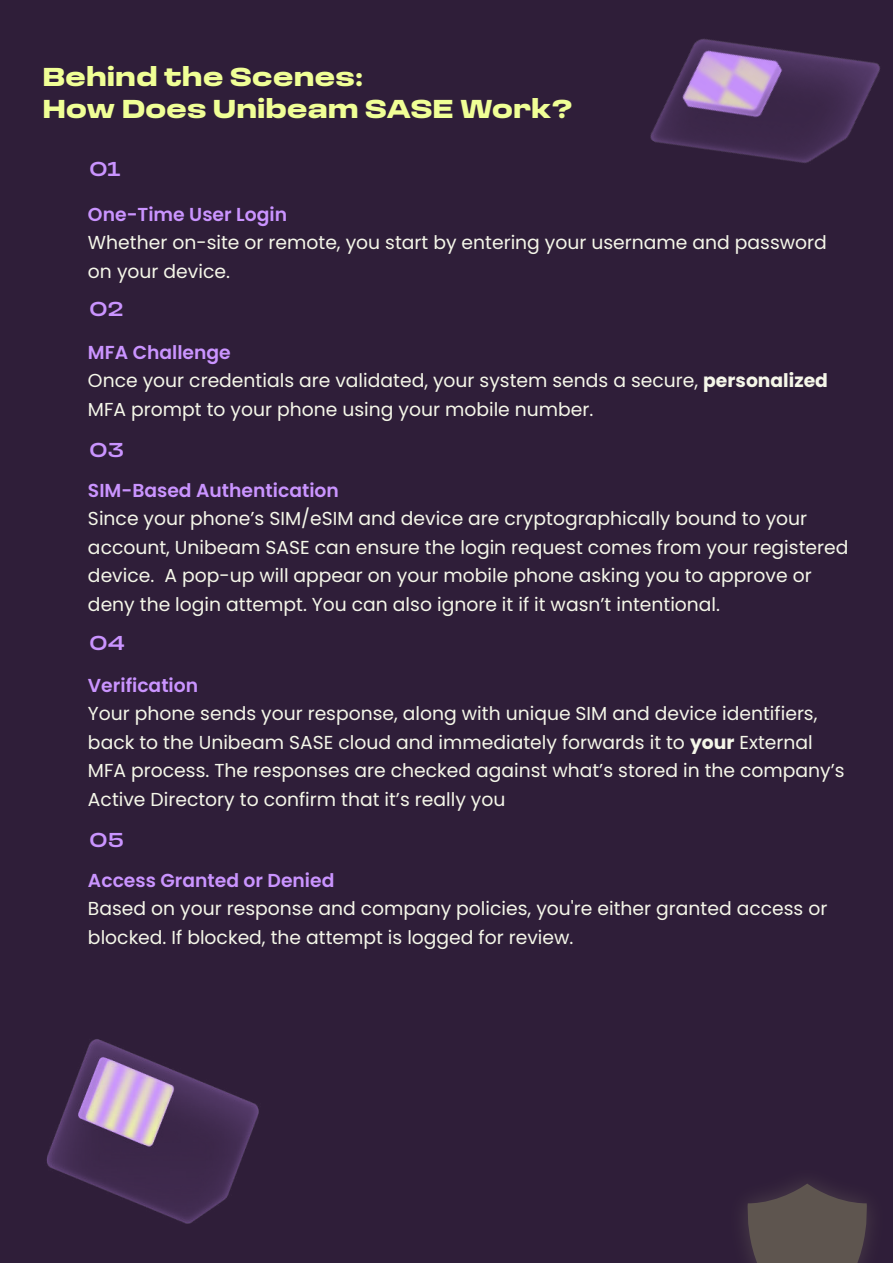
<style>
.page{position:relative;width:893px;height:1263px;background:#2f1e39}
.page>*{position:absolute;margin:0;border:0;box-sizing:border-box;transform-origin:0 0}
.t1{font:900 27px/32.4px "Loos Extra Wide";color:#f0ff96}
.t2{font:500 21px "Loos Extra Wide";color:#ca94ff}
.t3{font:18.75px/28.5px "Poppins";color:#f5f7e9}
.t4{font:600 18.75px "Poppins";color:#ca94ff}
.s1{font-weight:600;color:#ca94ff}
.s2{font-weight:700}
</style>
<div class="page">
<img style="left:46px;top:1039px;width:213px;height:185px">
<img style="left:650px;top:39px;width:230px;height:124px">
<svg style="left:743px;top:1183px;width:127px;height:80px"></svg>
<h1 class="t1" style="left:42px;top:63px;width:532px">Behind the Scenes:<br>How Does Unibeam SASE Work?</h1>
<p class="t2" style="left:90px;top:157px;width:33px">01</p>
<p class="t4" style="left:88px;top:206px;width:201px">One-Time User Login</p>
<p class="t3" style="left:88px;top:229px;width:740px">Whether on-site or remote, you start by entering your username and password on your device.</p>
<p class="t2" style="left:90px;top:297px;width:35px">02</p>
<p class="t3" style="left:88px;top:338px;width:741px"><span class="s1">MFA Challenge<br></span>Once your credentials are validated, your system sends a secure, <span class="s2">personalized<br></span>MFA prompt to your phone using your mobile number.</p>
<p class="t2" style="left:90px;top:438px;width:35px">03</p>
<p class="t4" style="left:88px;top:482px;width:252px">SIM-Based Authentication</p>
<p class="t3" style="left:88px;top:505px;width:762px">Since your phone’s SIM/eSIM and device are cryptographically bound to your account, Unibeam SASE can ensure the login request comes from your registered device. A pop-up will appear on your mobile phone asking you to approve or deny the login attempt. You can also ignore it if it wasn’t intentional.</p>
<p class="t2" style="left:90px;top:630px;width:37px">04</p>
<p class="t4" style="left:88px;top:677px;width:112px">Verification</p>
<p class="t3" style="left:88px;top:700px;width:758px">Your phone sends your response, along with unique SIM and device identifiers, back to the Unibeam SASE cloud and immediately forwards it to <span class="s2">your</span> External MFA process. The responses are checked against what’s stored in the company’s Active Directory to confirm that it’s really you</p>
<p class="t2" style="left:90px;top:828px;width:36px">05</p>
<p class="t4" style="left:88px;top:872px;width:248px">Access Granted or Denied</p>
<p class="t3" style="left:88px;top:895px;width:741px">Based on your response and company policies, you're either granted access or blocked. If blocked, the attempt is logged for review.</p>
</div>
